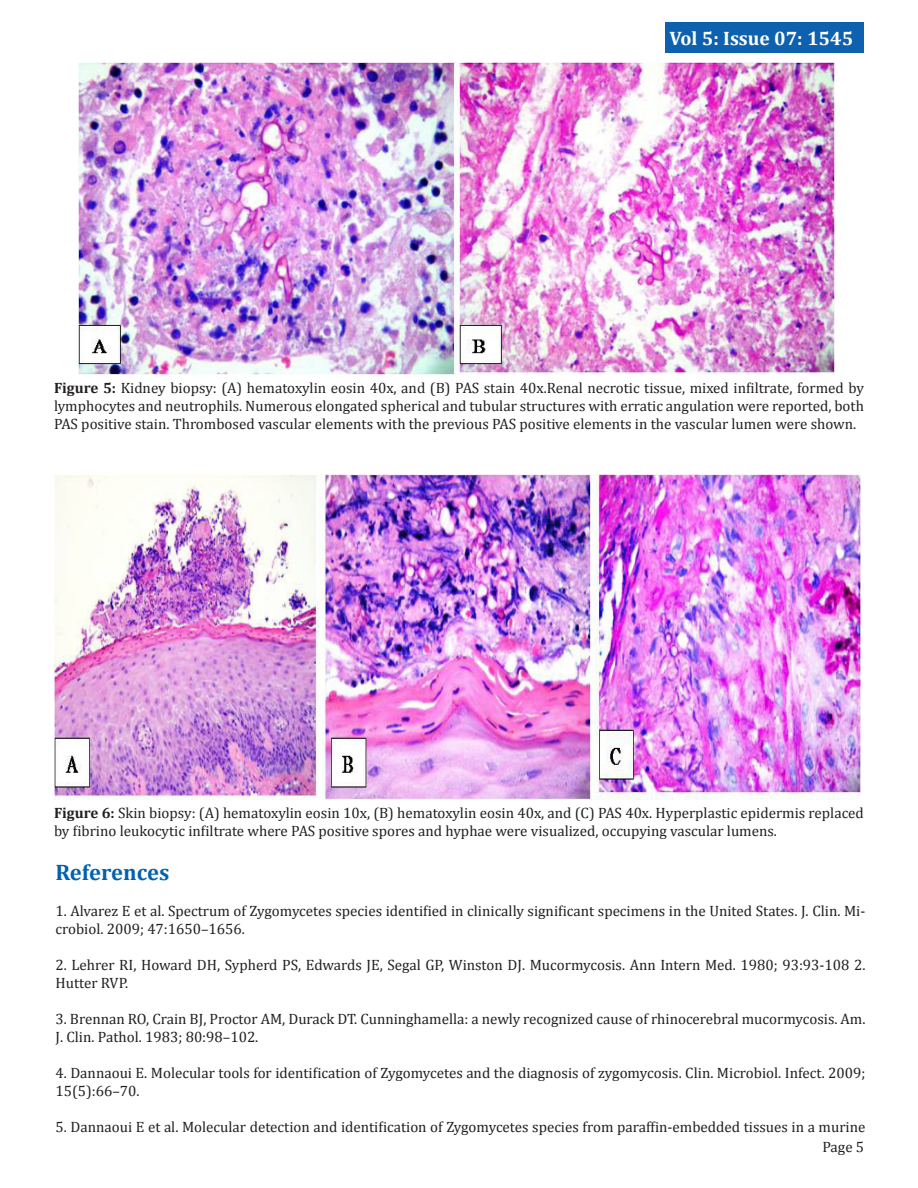
<style>
.page{position:relative;width:918px;height:1188px;background:#fff}
.page>*{position:absolute;margin:0;border:0;box-sizing:border-box;transform-origin:0 0}
.t1{font:700 22.5px "Cambria";color:#0061af}
.t2{font:700 19.5px "Cambria";color:#fff}
.t3{font:15px/18px "Cambria";color:#231f20}
.s1{font-weight:700}
</style>
<div class="page">
<div style="left:666px;top:22px;width:198px;height:30px;background:#0d61af"></div>
<img style="left:79px;top:62px;width:756px;height:313px">
<img style="left:54px;top:474px;width:807px;height:326px">
<p class="t2" style="left:670px;top:25px;width:185px">Vol 5: Issue 07: 1545</p>
<p class="t3" style="left:54px;top:379px;width:811px;text-align:justify"><span class="s1">Figure 5:</span> Kidney biopsy: (A) hematoxylin eosin 40x, and (B) PAS stain 40x.Renal necrotic tissue, mixed infiltrate, formed by lymphocytes and neutrophils. Numerous elongated spherical and tubular structures with erratic angulation were reported, both PAS positive stain. Thrombosed vascular elements with the previous PAS positive elements in the vascular lumen were shown.</p>
<p class="t3" style="left:54px;top:804px;width:811px"><span class="s1">Figure 6:</span> Skin biopsy: (A) hematoxylin eosin 10x, (B) hematoxylin eosin 40x, and (C) PAS 40x. Hyperplastic epidermis replaced by fibrino leukocytic infiltrate where PAS positive spores and hyphae were visualized, occupying vascular lumens.</p>
<p class="t1" style="left:56px;top:856px;width:115px">References</p>
<p class="t3" style="left:56px;top:902px;width:811px">1. Alvarez E et al. Spectrum of Zygomycetes species identified in clinically significant specimens in the United States. J. Clin. Mi&shy;crobiol. 2009; 47:1650–1656.</p>
<p class="t3" style="left:56px;top:956px;width:811px">2. Lehrer RI, Howard DH, Sypherd PS, Edwards JE, Segal GP, Winston DJ. Mucormycosis. Ann Intern Med. 1980; 93:93-108 2.<br>Hutter RVP.</p>
<p class="t3" style="left:56px;top:1010px;width:811px">3. Brennan RO, Crain BJ, Proctor AM, Durack DT. Cunninghamella: a newly recognized cause of rhinocerebral mucormycosis. Am.<br>J. Clin. Pathol. 1983; 80:98–102.</p>
<p class="t3" style="left:56px;top:1064px;width:812px">4. Dannaoui E. Molecular tools for identification of Zygomycetes and the diagnosis of zygomycosis. Clin. Microbiol. Infect. 2009;<br>15(5):66–70.</p>
<p class="t3" style="left:56px;top:1118px;width:811px">5. Dannaoui E et al. Molecular detection and identification of Zygomycetes species from paraffin-embedded tissues in a murine</p>
<p class="t3" style="left:822px;top:1138px;width:43px">Page 5</p>
</div>
